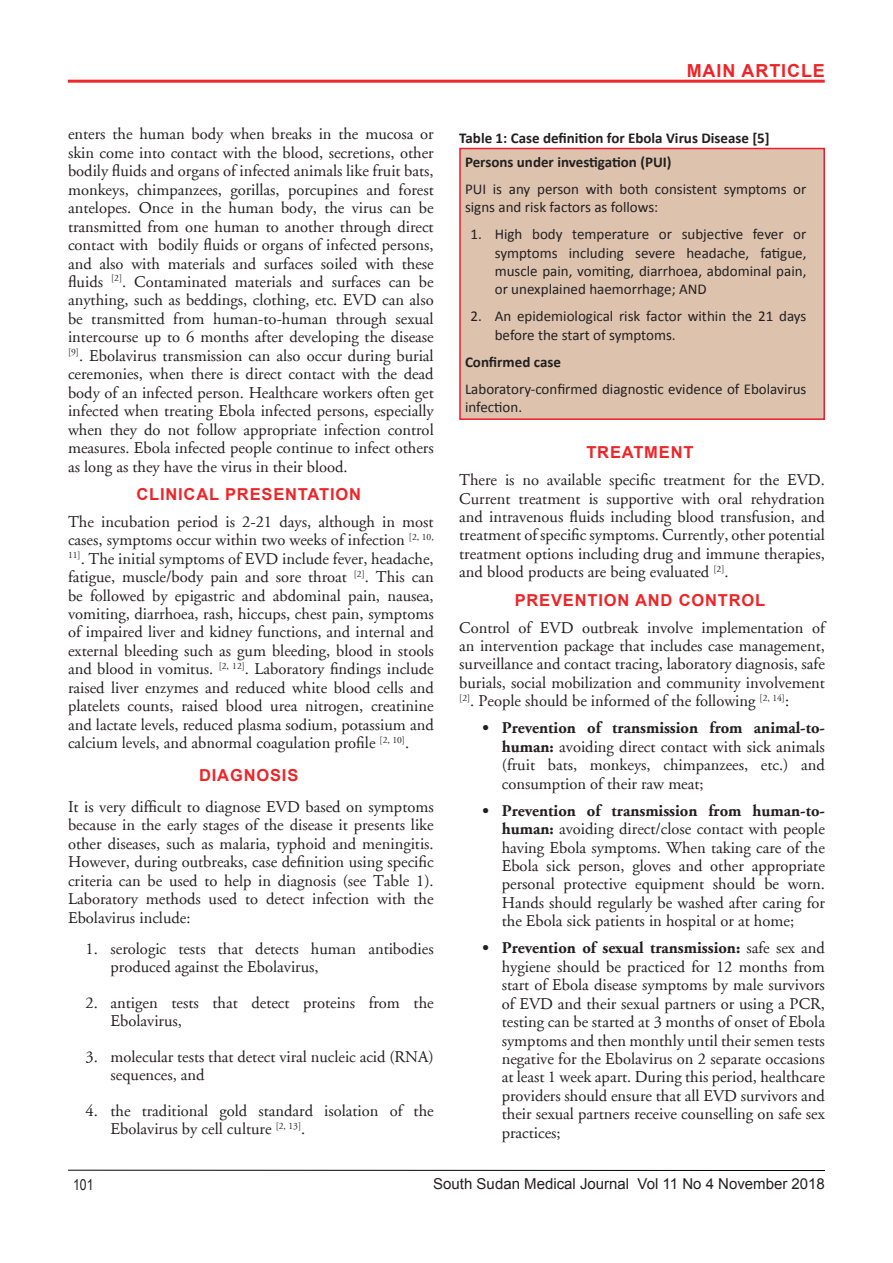
<style>
.page{position:relative;width:893px;height:1263px;background:#fff}
.page>*{position:absolute;margin:0;border:0;box-sizing:border-box;transform-origin:0 0}
.t1{font:700 18px "Arial";letter-spacing:.05em;color:#ee2528}
.t2{font:16.5px/18.5px "Adobe Garamond";color:#231f20;text-align:justify}
.t3{font:700 16.5px "Arial";letter-spacing:.05em;color:#ee2528}
.t4{font:15px/18.5px "Calibri";color:#231f20}
.t5{font:700 15px "Calibri";color:#231f20}
.t6{font:15px "Arial";color:#231f20}
.t7{font:15px "Arial Narrow";color:#231f20}
.s1{font-weight:700}
</style>
<div class="page">
<hr style="left:68px;top:1170px;width:757px;height:1px;background:#040503">
<hr style="left:68px;top:80px;width:757px;height:3px;background:#ec292a">
<div style="left:460px;top:149px;width:364px;height:270px;background:#ddc3ae"></div>
<div style="left:459px;top:148px;width:366px;height:272px;border:2px solid #ee1b2c"></div>
<p class="t2" style="left:68px;top:125px;width:367px">enters the human body when breaks in the mucosa or skin come into contact with the blood, secretions, other bodily fluids and organs of infected animals like fruit bats, monkeys, chimpanzees, gorillas, porcupines and forest antelopes. Once in the human body, the virus can be transmitted from one human to another through direct contact with bodily fluids or organs of infected persons, and also with materials and surfaces soiled with these fluids <sup>[2]</sup>. Contaminated materials and surfaces can be anything, such as beddings, clothing, etc. EVD can also be transmitted from human-to-human through sexual intercourse up to 6 months after developing the disease <sup>[9]</sup>. Ebolavirus transmission can also occur during burial ceremonies, when there is direct contact with the dead body of an infected person. Healthcare workers often get infected when treating Ebola infected persons, especially when they do not follow appropriate infection control measures. Ebola infected people continue to infect others as long as they have the virus in their blood.</p>
<p class="t3" style="left:136px;top:483px;width:226px">CLINICAL PRESENTATION</p>
<p class="t2" style="left:68px;top:513px;width:367px">The incubation period is 2-21 days, although in most cases, symptoms occur within two weeks of infection <sup>[2,</sup> <sup>10, 11]</sup>. The initial symptoms of EVD include fever, headache, fatigue, muscle/body pain and sore throat <sup>[2]</sup>. This can be followed by epigastric and abdominal pain, nausea, vomiting, diarrhoea, rash, hiccups, chest pain, symptoms of impaired liver and kidney functions, and internal and external bleeding such as gum bleeding, blood in stools and blood in vomitus. <sup>[2,</sup> <sup>12]</sup>. Laboratory findings include raised liver enzymes and reduced white blood cells and platelets counts, raised blood urea nitrogen, creatinine and lactate levels, reduced plasma sodium, potassium and calcium levels, and abnormal coagulation profile <sup>[2,</sup> <sup>10]</sup>.</p>
<p class="t3" style="left:199px;top:764px;width:101px">DIAGNOSIS</p>
<p class="t2" style="left:68px;top:798px;width:367px">It is very difficult to diagnose EVD based on symptoms because in the early stages of the disease it presents like other diseases, such as malaria, typhoid and meningitis.<br>However, during outbreaks, case definition using specific criteria can be used to help in diagnosis (see Table 1).<br>Laboratory methods used to detect infection with the Ebolavirus include:</p>
<p class="t2" style="left:111px;top:940px;width:325px;text-indent:-25px">1. serologic tests that detects human antibodies produced against the Ebolavirus,</p>
<p class="t2" style="left:111px;top:994px;width:325px;text-indent:-25px">2. antigen tests that detect proteins from the<br>Ebolavirus,</p>
<p class="t2" style="left:111px;top:1048px;width:325px;text-indent:-25px">3. molecular tests that detect viral nucleic acid (RNA) sequences, and</p>
<p class="t2" style="left:111px;top:1101px;width:325px;text-indent:-25px">4. the traditional gold standard isolation of the<br>Ebolavirus by cell culture <sup>[2,</sup> <sup>13]</sup>.</p>
<p class="t1" style="left:687px;top:59px;width:140px">MAIN ARTICLE</p>
<p class="t5" style="left:459px;top:128px;width:312px">Table 1: Case definition for Ebola Virus Disease [5]</p>
<p class="t5" style="left:465px;top:152px;width:208px">Persons under investigation (PUI)</p>
<p class="t4" style="left:465px;top:179px;width:343px">PUI is any person with both consistent symptoms or signs and risk factors as follows:</p>
<p class="t4" style="left:495px;top:224px;width:313px;text-align:justify;text-indent:-24px">1. High body temperature or subjective fever or symptoms including severe headache, fatigue, muscle pain, vomiting, diarrhoea, abdominal pain, or unexplained haemorrhage; AND</p>
<p class="t4" style="left:495px;top:306px;width:313px;text-indent:-24px">2. An epidemiological risk factor within the 21 days before the start of symptoms.</p>
<p class="t5" style="left:465px;top:352px;width:97px">Confirmed case</p>
<p class="t4" style="left:465px;top:379px;width:343px">Laboratory-confirmed diagnostic evidence of Ebolavirus infection.</p>
<p class="t3" style="left:586px;top:441px;width:109px">TREATMENT</p>
<p class="t2" style="left:459px;top:471px;width:367px">There is no available specific treatment for the EVD.<br>Current treatment is supportive with oral rehydration and intravenous fluids including blood transfusion, and treatment of specific symptoms. Currently, other potential treatment options including drug and immune therapies, and blood products are being evaluated <sup>[2]</sup>.</p>
<p class="t3" style="left:515px;top:589px;width:252px">PREVENTION AND CONTROL</p>
<p class="t2" style="left:459px;top:618px;width:367px">Control of EVD outbreak involve implementation of an intervention package that includes case management, surveillance and contact tracing, laboratory diagnosis, safe burials, social mobilization and community involvement <sup>[2]</sup>. People should be informed of the following <sup>[2,</sup> <sup>14]</sup>:</p>
<p class="t2" style="left:502px;top:719px;width:325px;text-indent:-19px"><span class="s1">• Prevention of transmission from animal-to&shy;human:</span> avoiding direct contact with sick animals (fruit bats, monkeys, chimpanzees, etc.) and consumption of their raw meat;</p>
<p class="t2" style="left:502px;top:802px;width:325px;text-indent:-19px"><span class="s1">• Prevention of transmission from human-to&shy;human:</span> avoiding direct/close contact with people having Ebola symptoms. When taking care of the Ebola sick person, gloves and other appropriate personal protective equipment should be worn.<br>Hands should regularly be washed after caring for the Ebola sick patients in hospital or at home;</p>
<p class="t2" style="left:502px;top:939px;width:325px;text-indent:-19px"><span class="s1">• Prevention of sexual transmission:</span> safe sex and hygiene should be practiced for 12 months from start of Ebola disease symptoms by male survivors of EVD and their sexual partners or using a PCR, testing can be started at 3 months of onset of Ebola symptoms and then monthly until their semen tests negative for the Ebolavirus on 2 separate occasions at least 1 week apart. During this period, healthcare providers should ensure that all EVD survivors and their sexual partners receive counselling on safe sex practices;</p>
<p class="t7" style="left:73px;top:1174px;width:22px">101</p>
<p class="t6" style="left:433px;top:1174px;width:393px">South Sudan Medical Journal Vol 11 No 4 November 2018</p>
</div>
